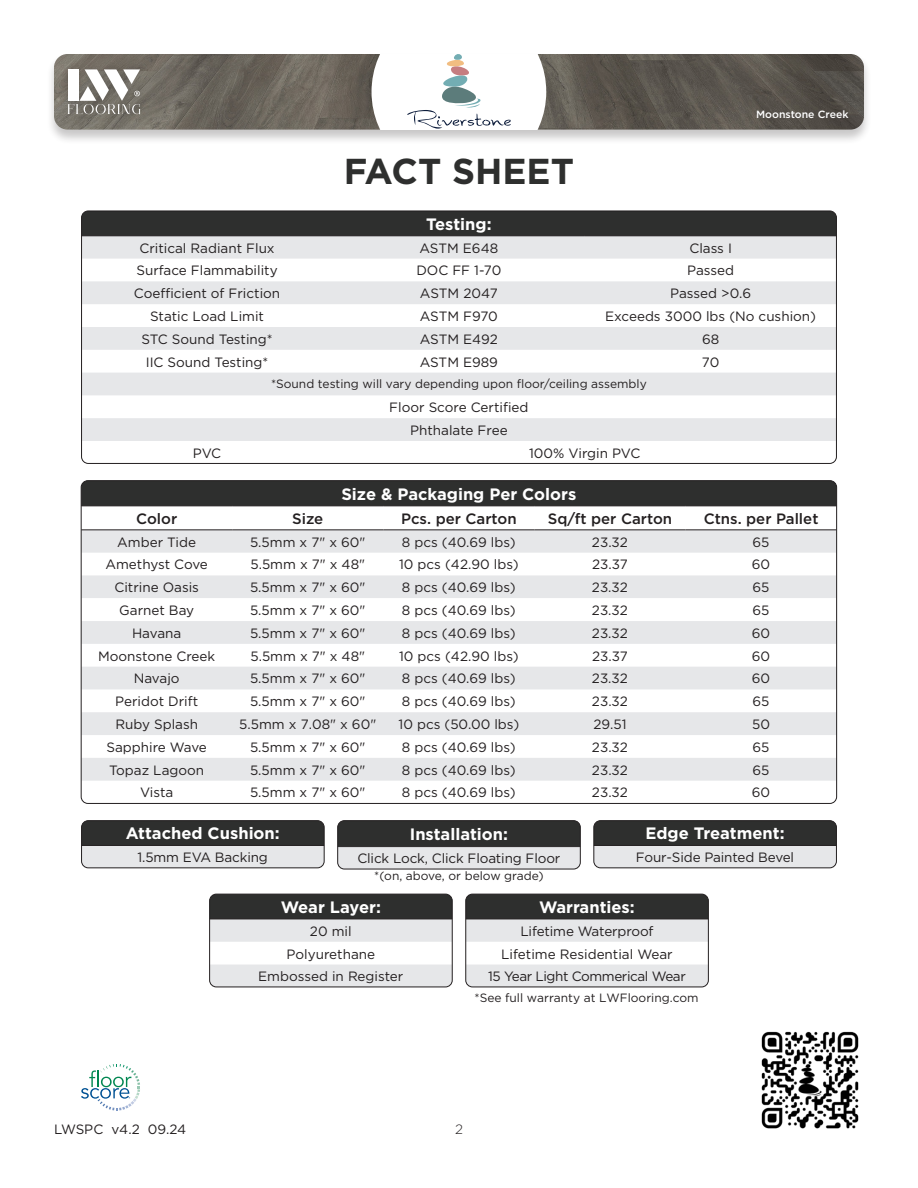
<style>
.page{position:relative;width:918px;height:1188px;background:#fff}
.page>*{position:absolute;margin:0;border:0;box-sizing:border-box;transform-origin:0 0}
.t1{font:700 36px "Gotham";color:#2e2f2e}
.t2{font:700 16.5px "Gotham";color:#fff}
.t3{font:500 15px "Gotham";color:#231f20}
.t4{font:13.5px/22.8px "Gotham";color:#231f20;text-align:center}
.t5{font:300 13.5px "Gotham";color:#231f20}
.t6{font:12px "Gotham";color:#231f20}
.t7{font:500 10.5px "Gotham";color:#fff}
</style>
<div class="page">
<div style="left:46px;top:52px;width:826px;height:93px;background:#231f20;opacity:.25"></div>
<img style="left:54px;top:54px;width:810px;height:76px">
<div style="left:82px;top:211px;width:754px;height:25px;background:#2e2f2e"></div>
<svg style="left:83px;top:236px;width:752px;height:205px;fill:#e6e7e9"></svg>
<hr style="left:82px;top:235px;width:251px;height:1px;background:#231f20">
<hr style="left:333px;top:235px;width:252px;height:1px;background:#231f20">
<hr style="left:585px;top:235px;width:251px;height:1px;background:#231f20">
<div style="left:81px;top:211px;width:756px;height:253px;border:1px solid #231f20;border-radius:7px"></div>
<svg style="left:372px;top:54px;width:174px;height:76px"></svg>
<div style="left:82px;top:821px;width:242px;height:24px;background:#2e2f2e"></div>
<div style="left:82px;top:845px;width:242px;height:23px;background:#e6e7e9"></div>
<hr style="left:82px;top:845px;width:242px;height:1px;background:#231f20">
<div style="left:81px;top:820px;width:243px;height:48px;border:1px solid #231f20;border-radius:7px"></div>
<div style="left:594px;top:821px;width:242px;height:24px;background:#2e2f2e"></div>
<div style="left:594px;top:845px;width:242px;height:23px;background:#e6e7e9"></div>
<hr style="left:594px;top:845px;width:242px;height:1px;background:#231f20">
<div style="left:594px;top:820px;width:243px;height:48px;border:1px solid #231f20;border-radius:7px"></div>
<div style="left:210px;top:894px;width:242px;height:25px;background:#2e2f2e"></div>
<svg style="left:210px;top:920px;width:242px;height:67px"></svg>
<hr style="left:210px;top:919px;width:242px;height:1px;background:#231f20">
<div style="left:209px;top:894px;width:243px;height:93px;border:1px solid #231f20;border-radius:7px"></div>
<div style="left:466px;top:894px;width:242px;height:25px;background:#2e2f2e"></div>
<svg style="left:466px;top:920px;width:242px;height:67px"></svg>
<hr style="left:466px;top:919px;width:242px;height:1px;background:#231f20">
<div style="left:466px;top:894px;width:243px;height:93px;border:1px solid #231f20;border-radius:7px"></div>
<div style="left:338px;top:821px;width:242px;height:26px;background:#2e2f2e"></div>
<div style="left:338px;top:847px;width:242px;height:22px;background:#e6e7e9"></div>
<hr style="left:338px;top:846px;width:242px;height:1px;background:#231f20">
<div style="left:338px;top:820px;width:242px;height:49px;border:1px solid #231f20;border-radius:7px"></div>
<div style="left:81px;top:481px;width:756px;height:25px;background:#2e2f2e"></div>
<svg style="left:83px;top:530px;width:752px;height:68px;fill:#e6e7e9"></svg>
<svg style="left:83px;top:621px;width:752px;height:160px;fill:#e6e7e9"></svg>
<hr style="left:81px;top:505px;width:151px;height:1px;background:#231f20">
<hr style="left:232px;top:505px;width:151px;height:1px;background:#231f20">
<hr style="left:383px;top:505px;width:151px;height:1px;background:#231f20">
<hr style="left:534px;top:505px;width:152px;height:1px;background:#231f20">
<hr style="left:686px;top:505px;width:151px;height:1px;background:#231f20">
<hr style="left:81px;top:529px;width:151px;height:1px;background:#231f20">
<hr style="left:232px;top:529px;width:151px;height:1px;background:#231f20">
<hr style="left:383px;top:529px;width:151px;height:1px;background:#231f20">
<hr style="left:534px;top:529px;width:152px;height:1px;background:#231f20">
<hr style="left:686px;top:529px;width:151px;height:1px;background:#231f20">
<img style="left:761px;top:1031px;width:98px;height:98px">
<svg style="left:81px;top:1064px;width:59px;height:47px"></svg>
<div style="left:60px;top:62px;width:88px;height:59px;background:#231f20;opacity:.25"></div>
<svg style="left:68px;top:69px;width:72px;height:45px"></svg>
<h1 class="t1" style="left:344px;top:147px;width:232px">FACT SHEET</h1>
<p class="t2" style="left:426px;top:213px;width:67px">Testing:</p>
<p class="t7" style="left:756px;top:108px;width:94px">Moonstone Creek</p>
<p class="t4" style="left:139px;top:236px;width:137px">Critical Radiant Flux</p>
<p class="t4" style="left:420px;top:236px;width:80px">ASTM E648</p>
<p class="t4" style="left:689px;top:236px;width:44px">Class I</p>
<p class="t4" style="left:136px;top:259px;width:143px">Surface Flammability</p>
<p class="t4" style="left:416px;top:259px;width:87px">DOC FF 1-70</p>
<p class="t4" style="left:687px;top:259px;width:48px">Passed</p>
<p class="t4" style="left:134px;top:282px;width:148px">Coefficient of Friction</p>
<p class="t4" style="left:420px;top:282px;width:79px">ASTM 2047</p>
<p class="t4" style="left:670px;top:282px;width:82px">Passed &gt;0.6</p>
<p class="t4" style="left:150px;top:305px;width:116px">Static Load Limit</p>
<p class="t4" style="left:420px;top:305px;width:80px">ASTM F970</p>
<p class="t4" style="left:605px;top:305px;width:212px">Exceeds 3000 lbs (No cushion)</p>
<p class="t4" style="left:141px;top:327px;width:133px">STC Sound Testing*</p>
<p class="t4" style="left:420px;top:327px;width:80px">ASTM E492</p>
<p class="t4" style="left:702px;top:327px;width:19px">68</p>
<p class="t4" style="left:146px;top:350px;width:124px">IIC Sound Testing*</p>
<p class="t4" style="left:420px;top:350px;width:80px">ASTM E989</p>
<p class="t4" style="left:702px;top:350px;width:19px">70</p>
<p class="t6" style="left:271px;top:376px;width:377px">*Sound testing will vary depending upon floor/ceiling assembly</p>
<p class="t4" style="left:389px;top:396px;width:141px">Floor Score Certified<br>Phthalate Free</p>
<p class="t4" style="left:193px;top:441px;width:30px">PVC</p>
<p class="t4" style="left:529px;top:441px;width:113px">100% Virgin PVC</p>
<p class="t2" style="left:341px;top:483px;width:236px">Size &amp; Packaging Per Colors</p>
<p class="t3" style="left:136px;top:509px;width:43px">Color</p>
<p class="t3" style="left:292px;top:509px;width:33px">Size</p>
<p class="t3" style="left:401px;top:509px;width:117px">Pcs. per Carton</p>
<p class="t3" style="left:548px;top:509px;width:126px">Sq/ft per Carton</p>
<p class="t3" style="left:704px;top:509px;width:116px">Ctns. per Pallet</p>
<p class="t4" style="left:117px;top:530px;width:80px">Amber Tide</p>
<p class="t4" style="left:250px;top:530px;width:117px">5.5mm x 7" x 60"</p>
<p class="t4" style="left:402px;top:530px;width:115px">8 pcs (40.69 lbs)</p>
<p class="t4" style="left:592px;top:530px;width:38px">23.32</p>
<p class="t4" style="left:753px;top:530px;width:18px">65</p>
<p class="t4" style="left:105px;top:553px;width:104px">Amethyst Cove</p>
<p class="t4" style="left:250px;top:553px;width:116px">5.5mm x 7" x 48"</p>
<p class="t4" style="left:399px;top:553px;width:121px">10 pcs (42.90 lbs)</p>
<p class="t4" style="left:592px;top:553px;width:37px">23.37</p>
<p class="t4" style="left:752px;top:553px;width:20px">60</p>
<p class="t4" style="left:114px;top:576px;width:86px">Citrine Oasis</p>
<p class="t4" style="left:250px;top:576px;width:117px">5.5mm x 7" x 60"</p>
<p class="t4" style="left:402px;top:576px;width:115px">8 pcs (40.69 lbs)</p>
<p class="t4" style="left:592px;top:576px;width:38px">23.32</p>
<p class="t4" style="left:753px;top:576px;width:18px">65</p>
<p class="t4" style="left:119px;top:599px;width:77px">Garnet Bay</p>
<p class="t4" style="left:250px;top:599px;width:117px">5.5mm x 7" x 60"</p>
<p class="t4" style="left:402px;top:599px;width:115px">8 pcs (40.69 lbs)</p>
<p class="t4" style="left:592px;top:599px;width:38px">23.32</p>
<p class="t4" style="left:753px;top:599px;width:18px">65</p>
<p class="t4" style="left:132px;top:621px;width:51px">Havana</p>
<p class="t4" style="left:250px;top:621px;width:117px">5.5mm x 7" x 60"</p>
<p class="t4" style="left:402px;top:621px;width:115px">8 pcs (40.69 lbs)</p>
<p class="t4" style="left:592px;top:621px;width:38px">23.32</p>
<p class="t4" style="left:752px;top:621px;width:20px">60</p>
<p class="t4" style="left:98px;top:644px;width:119px">Moonstone Creek</p>
<p class="t4" style="left:250px;top:644px;width:116px">5.5mm x 7" x 48"</p>
<p class="t4" style="left:399px;top:644px;width:121px">10 pcs (42.90 lbs)</p>
<p class="t4" style="left:592px;top:644px;width:37px">23.37</p>
<p class="t4" style="left:752px;top:644px;width:20px">60</p>
<p class="t4" style="left:134px;top:667px;width:47px">Navajo</p>
<p class="t4" style="left:250px;top:667px;width:117px">5.5mm x 7" x 60"</p>
<p class="t4" style="left:402px;top:667px;width:115px">8 pcs (40.69 lbs)</p>
<p class="t4" style="left:592px;top:667px;width:38px">23.32</p>
<p class="t4" style="left:752px;top:667px;width:20px">60</p>
<p class="t4" style="left:115px;top:690px;width:85px">Peridot Drift</p>
<p class="t4" style="left:250px;top:690px;width:117px">5.5mm x 7" x 60"</p>
<p class="t4" style="left:402px;top:690px;width:115px">8 pcs (40.69 lbs)</p>
<p class="t4" style="left:592px;top:690px;width:38px">23.32</p>
<p class="t4" style="left:753px;top:690px;width:18px">65</p>
<p class="t4" style="left:115px;top:713px;width:84px">Ruby Splash</p>
<p class="t4" style="left:239px;top:713px;width:138px">5.5mm x 7.08" x 60"</p>
<p class="t4" style="left:399px;top:713px;width:122px">10 pcs (50.00 lbs)</p>
<p class="t4" style="left:593px;top:713px;width:35px">29.51</p>
<p class="t4" style="left:752px;top:713px;width:19px">50</p>
<p class="t4" style="left:106px;top:735px;width:102px">Sapphire Wave</p>
<p class="t4" style="left:250px;top:735px;width:117px">5.5mm x 7" x 60"</p>
<p class="t4" style="left:402px;top:735px;width:115px">8 pcs (40.69 lbs)</p>
<p class="t4" style="left:592px;top:735px;width:38px">23.32</p>
<p class="t4" style="left:753px;top:735px;width:18px">65</p>
<p class="t4" style="left:109px;top:758px;width:96px">Topaz Lagoon</p>
<p class="t4" style="left:250px;top:758px;width:117px">5.5mm x 7" x 60"</p>
<p class="t4" style="left:402px;top:758px;width:115px">8 pcs (40.69 lbs)</p>
<p class="t4" style="left:592px;top:758px;width:38px">23.32</p>
<p class="t4" style="left:753px;top:758px;width:18px">65</p>
<p class="t4" style="left:140px;top:781px;width:35px">Vista</p>
<p class="t4" style="left:250px;top:781px;width:117px">5.5mm x 7" x 60"</p>
<p class="t4" style="left:402px;top:781px;width:115px">8 pcs (40.69 lbs)</p>
<p class="t4" style="left:592px;top:781px;width:38px">23.32</p>
<p class="t4" style="left:752px;top:781px;width:20px">60</p>
<p class="t2" style="left:126px;top:823px;width:156px">Attached Cushion:</p>
<p class="t4" style="left:138px;top:846px;width:132px">1.5mm EVA Backing</p>
<p class="t2" style="left:410px;top:823px;width:100px">Installation:</p>
<p class="t4" style="left:357px;top:847px;width:205px">Click Lock, Click Floating Floor</p>
<p class="t6" style="left:374px;top:868px;width:171px">*(on, above, or below grade)</p>
<p class="t2" style="left:646px;top:823px;width:141px">Edge Treatment:</p>
<p class="t4" style="left:636px;top:846px;width:160px">Four-Side Painted Bevel</p>
<p class="t2" style="left:281px;top:896px;width:102px">Wear Layer:</p>
<p class="t4" style="left:258px;top:919px;width:147px">20 mil<br>Polyurethane<br>Embossed in Register</p>
<p class="t2" style="left:539px;top:896px;width:97px">Warranties:</p>
<p class="t4" style="left:488px;top:919px;width:199px">Lifetime Waterproof<br>Lifetime Residential Wear<br>15 Year Light Commerical Wear</p>
<p class="t6" style="left:475px;top:990px;width:226px">*See full warranty at LWFlooring.com</p>
<p class="t4" style="left:54px;top:1118px;width:134px">LWSPC v4.2 09.24</p>
<p class="t5" style="left:455px;top:1121px;width:9px">2</p>
</div>
